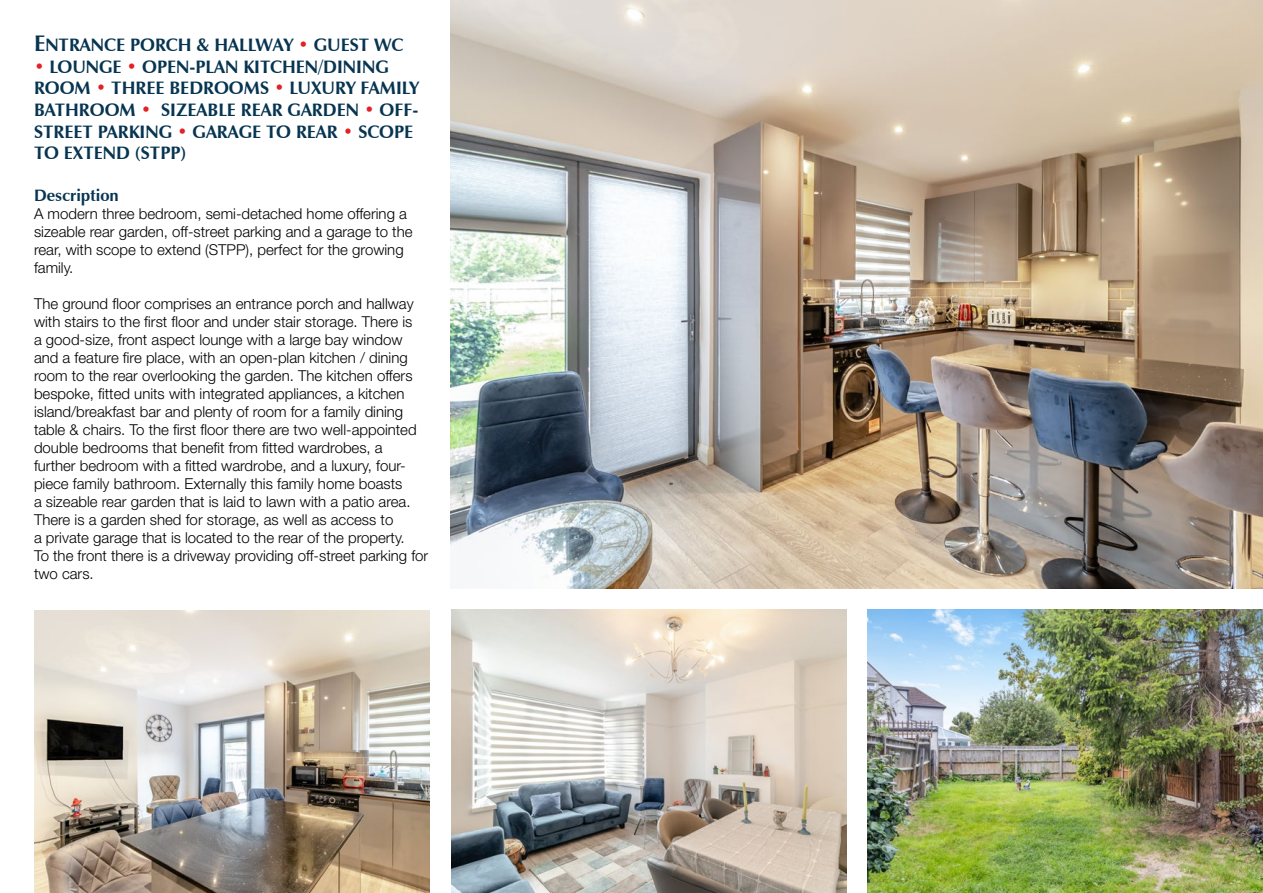
<style>
.page{position:relative;width:1263px;height:893px;background:#fff}
.page>*{position:absolute;margin:0;border:0;box-sizing:border-box;transform-origin:0 0}
.t1{font:700 18px/21.6px "Zapf Humanist 601 BT";color:#063451}
.t2{font:700 16.5px "Zapf Humanist 601 BT";color:#063451}
.t3{font:300 15px/18px "Helvetica Neue LT Std";color:#000}
.s1{font-size:22.5px}
.s2{color:#e22126}
</style>
<div class="page">
<img style="left:867px;top:609px;width:396px;height:284px">
<img style="left:452px;top:609px;width:394px;height:284px">
<img style="left:34px;top:611px;width:395px;height:282px">
<img style="left:451px;top:0;width:812px;height:588px">
<p class="t1" style="left:34px;top:34px;width:371px"><span class="s1">E</span>NTRANCE PORCH &amp; HALLWAY <span class="s2">•</span> GUEST WC</p>
<p class="t1" style="left:34px;top:56px;width:387px"><span class="s2">•</span> LOUNGE <span class="s2">•</span> OPEN-PLAN KITCHEN/DINING ROOM <span class="s2">•</span> THREE BEDROOMS <span class="s2">•</span> LUXURY FAMILY BATHROOM <span class="s2">•</span> SIZEABLE REAR GARDEN <span class="s2">•</span> OFF-STREET PARKING <span class="s2">•</span> GARAGE TO REAR <span class="s2">•</span> SCOPE TO EXTEND (STPP)</p>
<p class="t2" style="left:34px;top:185px;width:86px">Description</p>
<p class="t3" style="left:34px;top:204px;width:380px">A modern three bedroom, semi-detached home offering a sizeable rear garden, off-street parking and a garage to the rear, with scope to extend (STPP), perfect for the growing family.</p>
<p class="t3" style="left:34px;top:294px;width:396px">The ground floor comprises an entrance porch and hallway with stairs to the first floor and under stair storage. There is<br>a good-size, front aspect lounge with a large bay window and a feature fire place, with an open-plan kitchen / dining room to the rear overlooking the garden. The kitchen offers bespoke, fitted units with integrated appliances, a kitchen island/breakfast bar and plenty of room for a family dining table &amp; chairs. To the first floor there are two well-appointed double bedrooms that benefit from fitted wardrobes, a<br>further bedroom with a fitted wardrobe, and a luxury, four&shy;piece family bathroom. Externally this family home boasts<br>a sizeable rear garden that is laid to lawn with a patio area.<br>There is a garden shed for storage, as well as access to<br>a private garage that is located to the rear of the property.<br>To the front there is a driveway providing off-street parking for two cars.</p>
</div>
